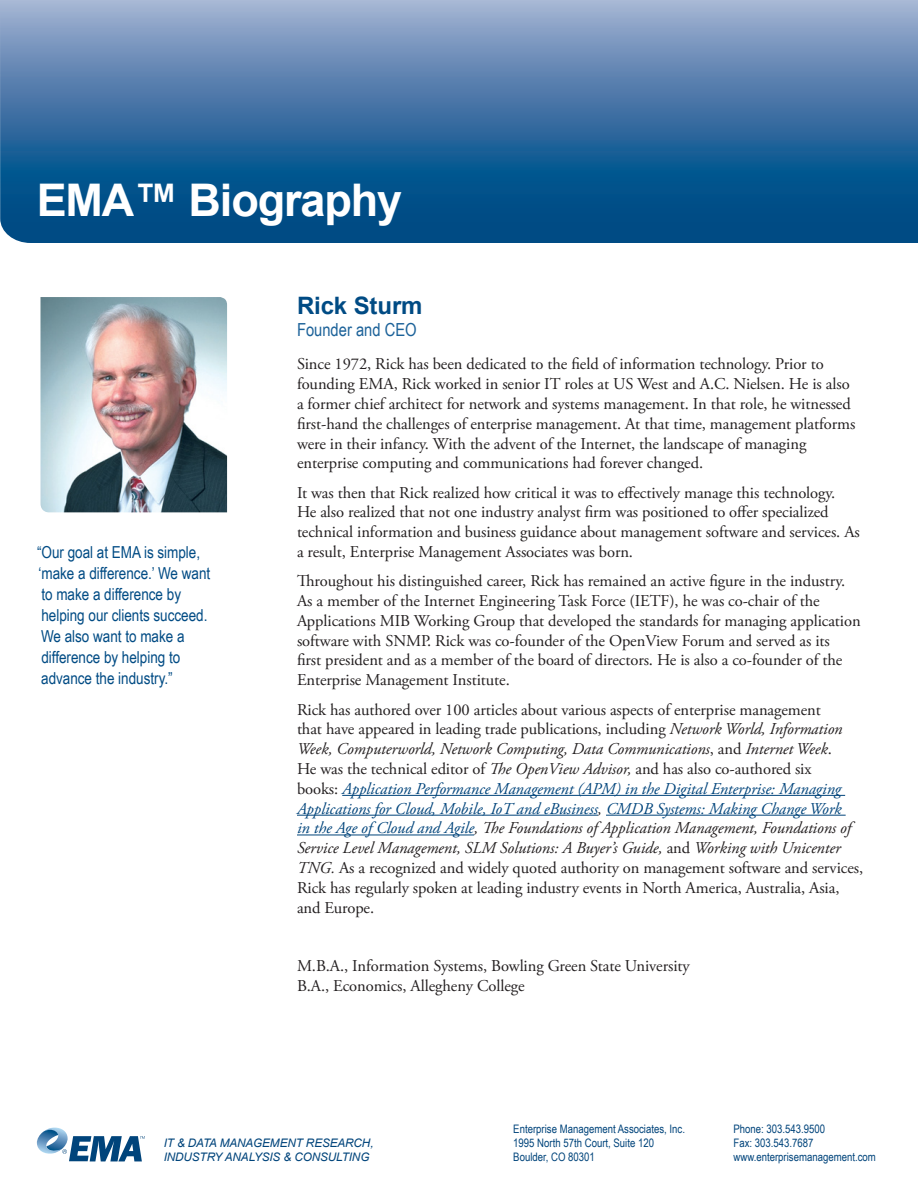
<style>
.page{position:relative;width:918px;height:1188px;background:#fff}
.page>*{position:absolute;margin:0;border:0;box-sizing:border-box;transform-origin:0 0}
.t1{font:700 45px "Arial";letter-spacing:-.025em;color:#fff}
.a_name{font:700 24px "Arial";letter-spacing:-.005em;color:#004b84}
.a_title{font:18px "Arial Narrow";color:#1c6299}
.body_copy{font:16.5px/19.8px "Adobe Garamond Pro";letter-spacing:-.005em;color:#231f20}
.a_Sidebar{font:16.5px/21px "Arial Narrow";color:#004b84}
.t2{font:11.7px "Arial Narrow";color:#00447b}
.t3{font:italic 11.7px/13.8px "Arial";letter-spacing:-.01em;color:#00447b}
.s1{font-style:italic}
.s2{font-style:italic;color:#00447b}
</style>
<div class="page">
<svg style="left:0;top:0;width:918px;height:243px;background:#3d72a3"></svg>
<svg style="left:36px;top:1128px;width:109px;height:33px"></svg>
<hr style="left:342px;top:795px;width:503px;height:1px;background:#00447b">
<hr style="left:297px;top:815px;width:301px;height:1px;background:#00447b">
<hr style="left:606px;top:815px;width:240px;height:1px;background:#00447b">
<hr style="left:297px;top:835px;width:177px;height:1px;background:#00447b">
<img style="left:40px;top:297px;width:187px;height:215px">
<h1 class="t1" style="left:37px;top:170px;width:367px">EMA™ Biography</h1>
<p class="a_Sidebar" style="left:37px;top:541px;width:175px">“Our goal at EMA is simple, ‘make a difference.’ We want to make a difference by helping our clients succeed.<br>We also want to make a difference by helping to advance the industry.”</p>
<p class="a_name" style="left:297px;top:290px;width:127px">Rick Sturm</p>
<p class="a_title" style="left:297px;top:317px;width:121px">Founder and CEO</p>
<p class="body_copy" style="left:297px;top:355px;width:560px">Since 1972, Rick has been dedicated to the field of information technology. Prior to founding EMA, Rick worked in senior IT roles at US West and A.C. Nielsen. He is also a former chief architect for network and systems management. In that role, he witnessed first-hand the challenges of enterprise management. At that time, management platforms were in their infancy. With the advent of the Internet, the landscape of managing enterprise computing and communications had forever changed.</p>
<p class="body_copy" style="left:297px;top:483px;width:564px">It was then that Rick realized how critical it was to effectively manage this technology.<br>He also realized that not one industry analyst firm was positioned to offer specialized technical information and business guidance about management software and services. As a result, Enterprise Management Associates was born.</p>
<p class="body_copy" style="left:297px;top:572px;width:565px">Throughout his distinguished career, Rick has remained an active figure in the industry.<br>As a member of the Internet Engineering Task Force (IETF), he was co-chair of the Applications MIB Working Group that developed the standards for managing application software with SNMP. Rick was co-founder of the OpenView Forum and served as its<br>first president and as a member of the board of directors. He is also a co-founder of the Enterprise Management Institute.</p>
<p class="body_copy" style="left:297px;top:700px;width:568px">Rick has authored over 100 articles about various aspects of enterprise management<br>that have appeared in leading trade publications, including <span class="s1">Network World, Information Week, Computerworld, Network Computing, Data Communications</span>, and <span class="s1">Internet Week</span>.<br>He was the technical editor of <span class="s1">The OpenView Advisor,</span> and has also co-authored six<br>books: <span class="s2">Application Performance Management (APM) in the Digital Enterprise: Managing Applications for Cloud, Mobile, IoT and eBusiness</span><span class="s1">,</span> <span class="s2">CMDB Systems: Making Change Work<br>in the Age of Cloud and Agile</span><span class="s1">, The Foundations of Application Management, Foundations of Service Level Management, SLM Solutions: A Buyer’s Guide,</span> and <span class="s1">Working with Unicenter TNG.</span> As a recognized and widely quoted authority on management software and services, Rick has regularly spoken at leading industry events in North America, Australia, Asia, and Europe.</p>
<p class="body_copy" style="left:297px;top:956px;width:394px">M.B.A., Information Systems, Bowling Green State University<br>B.A., Economics, Allegheny College</p>
<p class="t3" style="left:164px;top:1137px;width:211px">IT &amp; DATA MANAGEMENT RESEARCH,<br>INDUSTRY ANALYSIS &amp; CONSULTING</p>
<p class="t2" style="left:513px;top:1121px;width:173px">Enterprise Management Associates, Inc.</p>
<p class="t2" style="left:513px;top:1135px;width:142px">1995 North 57th Court, Suite 120</p>
<p class="t2" style="left:513px;top:1149px;width:83px">Boulder, CO 80301</p>
<p class="t2" style="left:733px;top:1121px;width:93px">Phone: 303.543.9500</p>
<p class="t2" style="left:733px;top:1135px;width:82px">Fax: 303.543.7687</p>
<p class="t2" style="left:733px;top:1149px;width:144px">www.enterprisemanagement.com</p>
</div>
